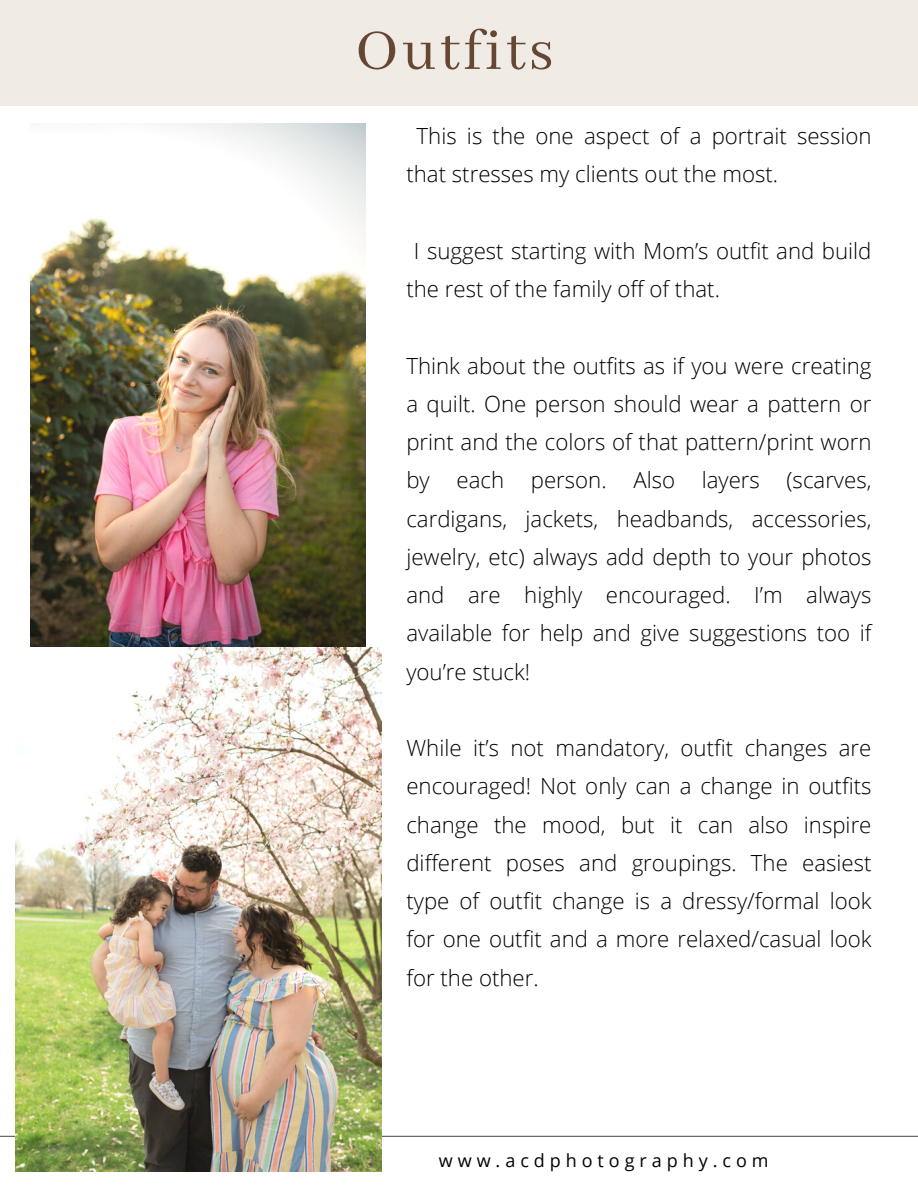
<style>
.page{position:relative;width:918px;height:1188px;background:#fff}
.page>*{position:absolute;margin:0;border:0;box-sizing:border-box;transform-origin:0 0}
.t1{font:63px "Abhaya Libre";letter-spacing:.05em;color:#654733}
.t2{font:300 22.2px/38.2px "Open Sans";color:#000}
.t3{font:18px "Open Sans";letter-spacing:.275em;color:#000}
</style>
<div class="page">
<hr style="left:0;top:1136px;width:918px;height:1px;background:#555">
<div style="left:0;top:0;width:918px;height:106px;background:#f1ebe6"></div>
<img style="left:31px;top:123px;width:335px;height:524px">
<img style="left:16px;top:647px;width:365px;height:524px">
<p class="t1" style="left:355px;top:16px;width:200px">Outfits</p>
<p class="t2" style="left:406px;top:116px;width:467px;text-indent:10px">This is the one aspect of a portrait session that stresses my clients out the most.</p>
<p class="t2" style="left:406px;top:231px;width:467px;text-indent:8px">I suggest starting with Mom’s outfit and build the rest of the family off of that.</p>
<p class="t2" style="left:406px;top:346px;width:467px;text-align:justify">Think about the outfits as if you were creating a quilt. One person should wear a pattern or print and the colors of that pattern/print worn by each person. Also layers (scarves, cardigans, jackets, headbands, accessories, jewelry, etc) always add depth to your photos and are highly encouraged. I’m always available for help and give suggestions too if you’re stuck!</p>
<p class="t2" style="left:406px;top:728px;width:467px;text-align:justify">While it’s not mandatory, outfit changes are encouraged! Not only can a change in outfits change the mood, but it can also inspire different poses and groupings. The easiest type of outfit change is a dressy/formal look for one outfit and a more relaxed/casual look for the other.</p>
<p class="t3" style="left:439px;top:1148px;width:331px">www.acdphotography.com</p>
</div>
